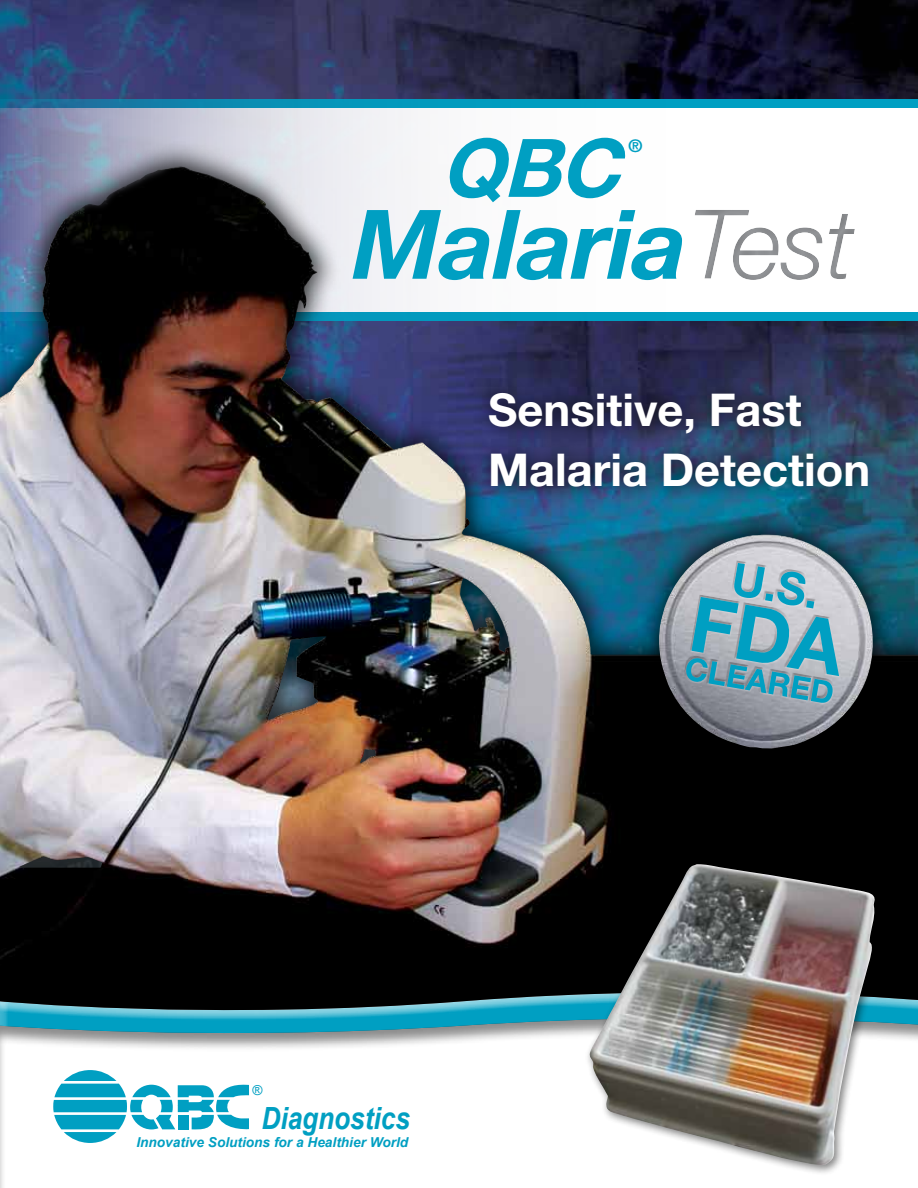
<style>
.page{position:relative;width:918px;height:1188px;background:#fff}
.page>*{position:absolute;margin:0;border:0;box-sizing:border-box;transform-origin:0 0}
.t1{font:italic 700 96.15px "Helvetica Neue LT Std";letter-spacing:-.01em;color:#009fc2}
.t2{font:italic 700 80.85px "Helvetica Neue LT Std";color:#009fc2}
.t3{font:700 45.3px/60px "Helvetica Neue LT Std";color:#fff}
.t4{font:italic 700 30.6px "Arial";color:#009fc2;scale:.86 1}
.t5{font:700 17.55px "Helvetica Neue LT Std";color:#009fc2}
.t6{font:italic 700 13.65px "Arial";color:#009fc2}
.t7{font:13.65px "Arial";color:#009fc2}
.s1{font-weight:300;color:#939598}
</style>
<div class="page">
<img style="left:0;top:0;width:918px;height:99px">
<svg style="left:0;top:99px;width:918px;height:38px"></svg>
<div style="left:0;top:137px;width:918px;height:1051px;background:#000;opacity:.75"></div>
<img style="left:0;top:169px;width:918px;height:821px">
<div style="left:677px;top:187px;width:195px;height:114px;background:#fff"></div>
<div style="left:0;top:990px;width:918px;height:198px;background:#fff;opacity:.75"></div>
<div style="left:0;top:1001px;width:918px;height:187px;background:#000;opacity:.75"></div>
<div style="left:0;top:1016px;width:918px;height:172px;background:#000;opacity:.45"></div>
<div style="left:472px;top:376px;width:411px;height:126px;background:#000;opacity:.75"></div>
<svg style="left:53px;top:1070px;width:196px;height:73px"></svg>
<div style="left:584px;top:859px;width:301px;height:317px;background:#000;opacity:.5"></div>
<img style="left:589px;top:864px;width:287px;height:302px">
<div style="left:635px;top:510px;width:258px;height:258px;background:#000;opacity:.75"></div>
<img style="left:657px;top:534px;width:219px;height:215px">
<svg style="left:683px;top:560px;width:168px;height:147px;background:#81afbd"></svg>
<h2 class="t2" style="left:441px;top:118px;width:204px">QBC</h2>
<p class="t5" style="left:629px;top:135px;width:15px">®</p>
<h1 class="t1" style="left:353px;top:185px;width:503px">Malaria<span class="s1">Test</span></h1>
<h3 class="t3" style="left:488px;top:379px;width:384px">Sensitive, Fast<br>Malaria Detection</h3>
<p class="t7" style="left:252px;top:1081px;width:12px">®</p>
<h3 class="t4" style="left:262px;top:1098px;width:174px">Diagnostics</h3>
<p class="t6" style="left:136px;top:1134px;width:273px">Innovative Solutions for a Healthier World</p>
</div>
